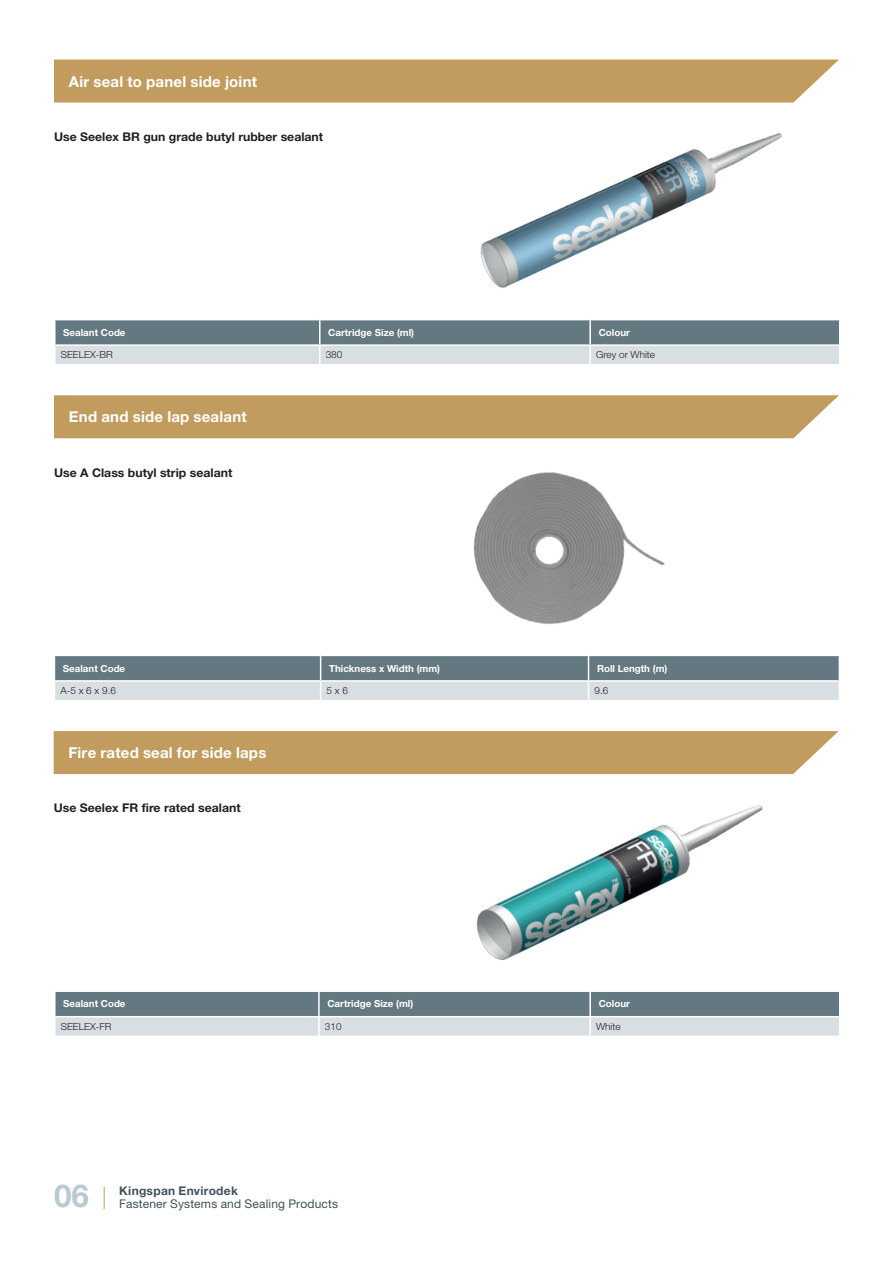
<style>
.page{position:relative;width:893px;height:1263px;background:#fff}
.page>*{position:absolute;margin:0;border:0;box-sizing:border-box;transform-origin:0 0}
.t1{font:700 31.5px "Helvetica Neue LT Std";color:#bacad2}
.t2{font:700 15px "Helvetica Neue LT Std";letter-spacing:.015em;color:#fff}
.t3{font:700 12px "Helvetica Neue LT Std";color:#231f20}
.t4{font:12px "Helvetica Neue LT Std";letter-spacing:.015em;color:#425159}
.t5{font:700 12px "Helvetica Neue LT Std";letter-spacing:.025em;color:#425159}
.t6{font:700 9.75px "Helvetica Neue LT Std";color:#fff}
.t7{font:300 9.75px "Helvetica Neue LT Std";color:#231f20}
</style>
<div class="page">
<svg style="left:104px;top:1187px;width:1px;height:22px"></svg>
<div style="left:54px;top:60px;width:785px;height:43px;background:#c19c5e"></div>
<div style="left:54px;top:395px;width:785px;height:43px;background:#c19c5e"></div>
<div style="left:54px;top:731px;width:785px;height:43px;background:#c19c5e"></div>
<svg style="left:55px;top:320px;width:785px;height:44px;background:#97a5ad"></svg>
<hr style="left:54px;top:320px;width:2px;height:25px;background:#fff">
<hr style="left:56px;top:344px;width:264px;height:2px;background:#fff">
<hr style="left:320px;top:344px;width:270px;height:2px;background:#fff">
<hr style="left:590px;top:344px;width:249px;height:2px;background:#fff">
<svg style="left:54px;top:656px;width:785px;height:44px;background:#97a5ac"></svg>
<hr style="left:55px;top:680px;width:266px;height:2px;background:#fff">
<hr style="left:321px;top:680px;width:267px;height:2px;background:#fff">
<hr style="left:588px;top:680px;width:251px;height:2px;background:#fff">
<svg style="left:55px;top:992px;width:785px;height:44px;background:#98a6ad"></svg>
<hr style="left:54px;top:992px;width:2px;height:25px;background:#fff">
<hr style="left:56px;top:1016px;width:263px;height:1px;background:#fff">
<hr style="left:319px;top:1016px;width:271px;height:1px;background:#fff">
<hr style="left:590px;top:1016px;width:249px;height:1px;background:#fff">
<img style="left:480px;top:133px;width:302px;height:155px">
<img style="left:473px;top:472px;width:192px;height:152px">
<img style="left:476px;top:804px;width:287px;height:157px">
<h2 class="t2" style="left:69px;top:72px;width:190px">Air seal to panel side joint</h2>
<p class="t3" style="left:54px;top:129px;width:271px">Use Seelex BR gun grade butyl rubber sealant</p>
<p class="t6" style="left:63px;top:326px;width:64px">Sealant Code</p>
<p class="t6" style="left:328px;top:326px;width:87px">Cartridge Size (ml)</p>
<p class="t6" style="left:599px;top:326px;width:33px">Colour</p>
<p class="t7" style="left:61px;top:349px;width:54px">SEELEX-BR</p>
<p class="t7" style="left:326px;top:349px;width:18px">380</p>
<p class="t7" style="left:596px;top:349px;width:60px">Grey or White</p>
<h2 class="t2" style="left:69px;top:408px;width:179px">End and side lap sealant</h2>
<p class="t3" style="left:54px;top:465px;width:180px">Use A Class butyl strip sealant</p>
<p class="t6" style="left:63px;top:662px;width:64px">Sealant Code</p>
<p class="t6" style="left:329px;top:662px;width:112px">Thickness x Width (mm)</p>
<p class="t6" style="left:597px;top:662px;width:72px">Roll Length (m)</p>
<p class="t7" style="left:60px;top:685px;width:57px">A-5 x 6 x 9.6</p>
<p class="t7" style="left:327px;top:685px;width:23px">5 x 6</p>
<p class="t7" style="left:594px;top:685px;width:15px">9.6</p>
<h2 class="t2" style="left:69px;top:743px;width:199px">Fire rated seal for side laps</h2>
<p class="t3" style="left:54px;top:801px;width:189px">Use Seelex FR fire rated sealant</p>
<p class="t6" style="left:63px;top:998px;width:64px">Sealant Code</p>
<p class="t6" style="left:327px;top:998px;width:87px">Cartridge Size (ml)</p>
<p class="t6" style="left:599px;top:998px;width:33px">Colour</p>
<p class="t7" style="left:61px;top:1020px;width:52px">SEELEX-FR</p>
<p class="t7" style="left:325px;top:1020px;width:18px">310</p>
<p class="t7" style="left:596px;top:1020px;width:26px">White</p>
<h1 class="t1" style="left:54px;top:1176px;width:37px">06</h1>
<p class="t5" style="left:119px;top:1183px;width:120px">Kingspan Envirodek</p>
<p class="t4" style="left:119px;top:1197px;width:220px">Fastener Systems and Sealing Products</p>
</div>
